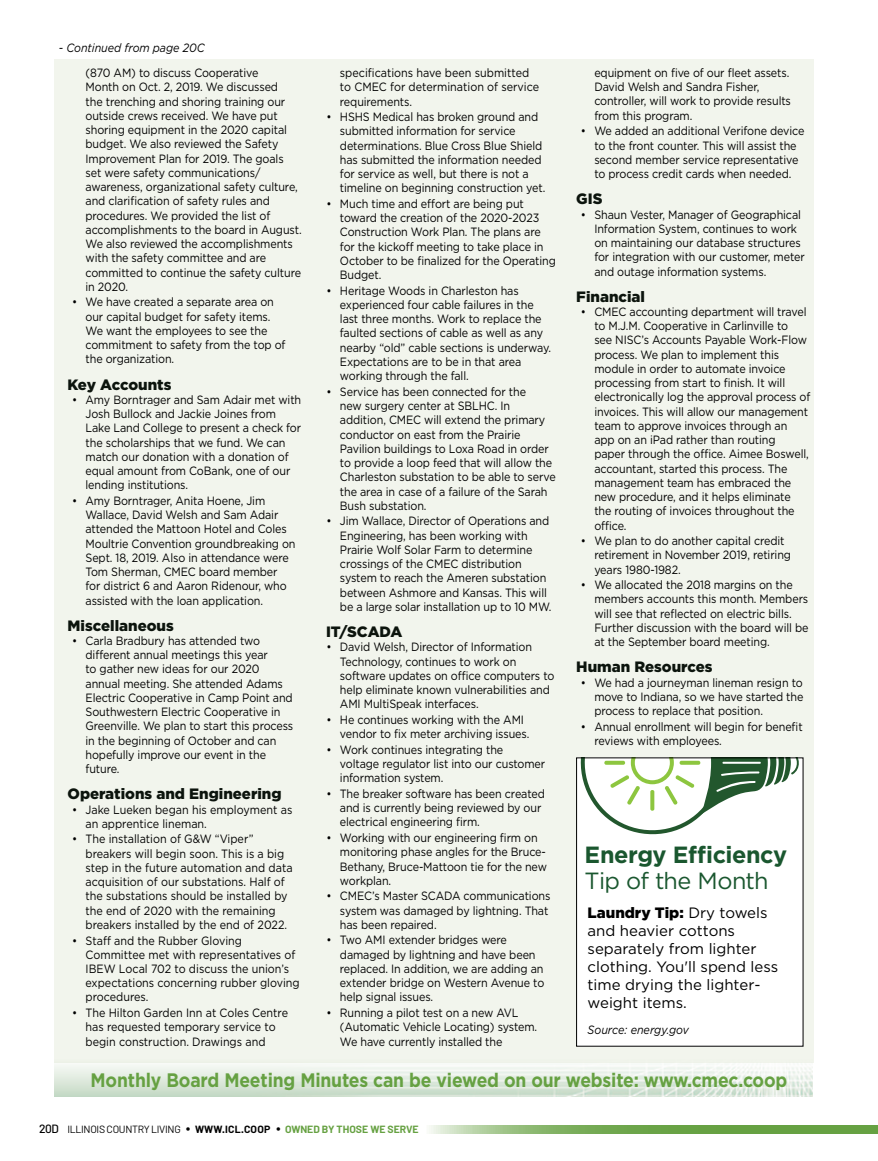
<style>
.page{position:relative;width:878px;height:1161px;background:#fff}
.page>*{position:absolute;margin:0;border:0;box-sizing:border-box;transform-origin:0 0}
.t1{font:700 23.4px "Gotham";letter-spacing:-.02em;color:#1a572f}
.t2{font:23.4px "Gotham";letter-spacing:-.03em;color:#1a572f}
.t3{font:700 19.5px "Gotham";letter-spacing:-.01em;color:#66a142;scale:.9 1}
.t4{font:15px/18px "Gotham";color:#000}
.t5{font:900 15px "Gotham";color:#0c140d}
.t6{font:12px/14.2px "Gotham";letter-spacing:-.01em;color:#000;scale:.9 1}
.t7{font:italic 12px "Gotham";letter-spacing:-.005em;color:#000;scale:.9 1}
.t8{font:11.7px/14.2px "Gotham";letter-spacing:-.01em;color:#000}
.t9{font:10.5px "Barlow";letter-spacing:-.03em;color:#000}
.s1{font-weight:900}
.s2{font-weight:500;font-size:12px}
.s3{font-size:15px}
.s4{font-weight:700}
.s5{font-weight:700;color:#66a142}
</style>
<div class="page">
<svg style="left:429px;top:1125px;width:449px;height:8px;background:#7eaf5f"></svg>
<div style="left:54px;top:59px;width:759px;height:1004px;background:#f2f5ed"></div>
<img style="left:54px;top:1064px;width:758px;height:32px">
<div style="left:576px;top:758px;width:226px;height:289px;background:#fff"></div>
<svg style="left:580px;top:760px;width:219px;height:75px"></svg>
<div style="left:576px;top:758px;width:227px;height:289px;border:1px solid #000"></div>
<p class="t7" style="left:59px;top:40px;width:163px">- Continued from page 20C</p>
<p class="t6" style="left:86px;top:65px;width:241px">(870 AM) to discuss Cooperative<br>Month on Oct. 2, 2019. We discussed<br>the trenching and shoring training our outside crews received. We have put shoring equipment in the 2020 capital budget. We also reviewed the Safety Improvement Plan for 2019. The goals set were safety communications/ awareness, organizational safety culture, and clarification of safety rules and procedures. We provided the list of accomplishments to the board in August.<br>We also reviewed the accomplishments with the safety committee and are committed to continue the safety culture in 2020.</p>
<p class="t6" style="left:86px;top:295px;width:224px;text-indent:-14px">• We have created a separate area on our capital budget for safety items.<br>We want the employees to see the commitment to safety from the top of the organization.</p>
<p class="t5" style="left:68px;top:374px;width:105px">Key Accounts</p>
<p class="t6" style="left:86px;top:392px;width:241px;text-indent:-14px">• Amy Borntrager and Sam Adair met with Josh Bullock and Jackie Joines from Lake Land College to present a check for the scholarships that we fund. We can match our donation with a donation of equal amount from CoBank, one of our lending institutions.</p>
<p class="t6" style="left:86px;top:493px;width:235px;text-indent:-14px">• Amy Borntrager, Anita Hoene, Jim Wallace, David Welsh and Sam Adair attended the Mattoon Hotel and Coles Moultrie Convention groundbreaking on Sept. 18, 2019. Also in attendance were Tom Sherman, CMEC board member for district 6 and Aaron Ridenour, who assisted with the loan application.</p>
<p class="t5" style="left:68px;top:615px;width:108px">Miscellaneous</p>
<p class="t6" style="left:86px;top:633px;width:232px;text-indent:-14px">• Carla Bradbury has attended two different annual meetings this year<br>to gather new ideas for our 2020 annual meeting. She attended Adams Electric Cooperative in Camp Point and Southwestern Electric Cooperative in Greenville. We plan to start this process in the beginning of October and can hopefully improve our event in the future.</p>
<p class="t5" style="left:68px;top:784px;width:215px">Operations and Engineering</p>
<p class="t6" style="left:86px;top:802px;width:231px;text-indent:-14px">• Jake Lueken began his employment as an apprentice lineman.</p>
<p class="t6" style="left:86px;top:832px;width:231px;text-indent:-14px">• The installation of G&amp;W “Viper” breakers will begin soon. This is a big step in the future automation and data acquisition of our substations. Half of the substations should be installed by the end of 2020 with the remaining breakers installed by the end of 2022.</p>
<p class="t6" style="left:86px;top:933px;width:239px;text-indent:-14px">• Staff and the Rubber Gloving<br>Committee met with representatives of<br>IBEW Local 702 to discuss the union’s expectations concerning rubber gloving procedures.</p>
<p class="t6" style="left:86px;top:1005px;width:226px;text-indent:-14px">• The Hilton Garden Inn at Coles Centre has requested temporary service to begin construction. Drawings and</p>
<p class="t6" style="left:340px;top:65px;width:223px">specifications have been submitted to CMEC for determination of service requirements.</p>
<p class="t6" style="left:340px;top:109px;width:230px;text-indent:-14px">• HSHS Medical has broken ground and submitted information for service determinations. Blue Cross Blue Shield has submitted the information needed for service as well, but there is not a timeline on beginning construction yet.</p>
<p class="t6" style="left:340px;top:196px;width:241px;text-indent:-14px">• Much time and effort are being put toward the creation of the 2020-2023<br>Construction Work Plan. The plans are for the kickoff meeting to take place in<br>October to be finalized for the Operating<br>Budget.</p>
<p class="t6" style="left:340px;top:283px;width:236px;text-indent:-14px">• Heritage Woods in Charleston has experienced four cable failures in the last three months. Work to replace the faulted sections of cable as well as any nearby “old” cable sections is underway.<br>Expectations are to be in that area working through the fall.</p>
<p class="t6" style="left:340px;top:384px;width:241px;text-indent:-14px">• Service has been connected for the<br>new surgery center at SBLHC. In addition, CMEC will extend the primary conductor on east from the Prairie Pavilion buildings to Loxa Road in order to provide a loop feed that will allow the Charleston substation to be able to serve the area in case of a failure of the Sarah Bush substation.</p>
<p class="t6" style="left:340px;top:514px;width:237px;text-indent:-14px">• Jim Wallace, Director of Operations and Engineering, has been working with Prairie Wolf Solar Farm to determine crossings of the CMEC distribution system to reach the Ameren substation between Ashmore and Kansas. This will be a large solar installation up to 10 MW.</p>
<p class="t5" style="left:326px;top:622px;width:78px">IT/SCADA</p>
<p class="t6" style="left:340px;top:640px;width:240px;text-indent:-14px">• David Welsh, Director of Information Technology, continues to work on software updates on office computers to help eliminate known vulnerabilities and AMI MultiSpeak interfaces.</p>
<p class="t6" style="left:340px;top:712px;width:212px;text-indent:-14px">• He continues working with the AMI vendor to fix meter archiving issues.</p>
<p class="t6" style="left:340px;top:742px;width:230px;text-indent:-14px">• Work continues integrating the voltage regulator list into our customer information system.</p>
<p class="t6" style="left:340px;top:786px;width:229px;text-indent:-14px">• The breaker software has been created and is currently being reviewed by our electrical engineering firm.</p>
<p class="t6" style="left:340px;top:830px;width:231px;text-indent:-14px">• Working with our engineering firm on monitoring phase angles for the Bruce-<br>Bethany, Bruce-Mattoon tie for the new workplan.</p>
<p class="t6" style="left:340px;top:889px;width:235px;text-indent:-14px">• CMEC’s Master SCADA communications system was damaged by lightning. That has been repaired.</p>
<p class="t6" style="left:340px;top:933px;width:229px;text-indent:-14px">• Two AMI extender bridges were damaged by lightning and have been replaced. In addition, we are adding an extender bridge on Western Avenue to help signal issues.</p>
<p class="t6" style="left:340px;top:1005px;width:221px;text-indent:-14px">• Running a pilot test on a new AVL (Automatic Vehicle Locating) system.<br>We have currently installed the</p>
<p class="t6" style="left:594px;top:65px;width:220px">equipment on five of our fleet assets.<br>David Welsh and Sandra Fisher, controller, will work to provide results from this program.</p>
<p class="t6" style="left:594px;top:124px;width:235px;text-indent:-14px">• We added an additional Verifone device to the front counter. This will assist the second member service representative to process credit cards when needed.</p>
<p class="t5" style="left:576px;top:189px;width:28px">GIS</p>
<p class="t6" style="left:594px;top:207px;width:235px;text-indent:-14px">• Shaun Vester, Manager of Geographical Information System, continues to work on maintaining our database structures for integration with our customer, meter and outage information systems.</p>
<p class="t5" style="left:576px;top:286px;width:70px">Financial</p>
<p class="t6" style="left:594px;top:304px;width:242px;text-indent:-14px">• CMEC accounting department will travel to M.J.M. Cooperative in Carlinville to<br>see NISC’s Accounts Payable Work-Flow process. We plan to implement this module in order to automate invoice processing from start to finish. It will electronically log the approval process of invoices. This will allow our management team to approve invoices through an app on an iPad rather than routing<br>paper through the office. Aimee Boswell, accountant, started this process. The management team has embraced the new procedure, and it helps eliminate the routing of invoices throughout the office.</p>
<p class="t6" style="left:594px;top:534px;width:220px;text-indent:-14px">• We plan to do another capital credit retirement in November 2019, retiring years 1980-1982.</p>
<p class="t6" style="left:594px;top:578px;width:239px;text-indent:-14px">• We allocated the 2018 margins on the members accounts this month. Members will see that reflected on electric bills.<br>Further discussion with the board will be at the September board meeting.</p>
<p class="t5" style="left:576px;top:657px;width:138px">Human Resources</p>
<p class="t6" style="left:594px;top:675px;width:234px;text-align:justify;text-indent:-14px">• We had a journeyman lineman resign to move to Indiana, so we have started the process to replace that position.</p>
<p class="t6" style="left:594px;top:719px;width:233px;text-indent:-14px">• Annual enrollment will begin for benefit reviews with employees.</p>
<h1 class="t1" style="left:584px;top:840px;width:204px">Energy Efficiency</h1>
<h1 class="t2" style="left:584px;top:866px;width:185px">Tip of the Month</h1>
<p class="t8" style="left:584px;top:904px;width:216px">Trim your holiday energy costs by choosing energy efficient LED lights!<br>LED holiday lights use less energy and can last up to 40 seasons.<br>They’re also easier to install – you can connect up to 25 LED strings without overloading a wall socket!</p>
<p class="t4" style="left:587px;top:904px;width:192px"><span class="s1">Laundry Tip:</span> Dry towels and heavier cottons separately from lighter clothing. You'll spend less time drying the lighter&shy;weight items.</p>
<p class="t7" style="left:587px;top:1023px;width:114px">Source: energy.gov</p>
<h2 class="t3" style="left:91px;top:1067px;width:775px">Monthly Board Meeting Minutes can be viewed on our website: www.cmec.coop</h2>
<p class="t9" style="left:39px;top:1123px;width:381px"><span class="s2">20d</span> ILLINOIS COUNTRY LIVING <span class="s3">•</span> <span class="s4">WWW.ICL.COOP</span> <span class="s3">•</span> <span class="s5">OWNED BY THOSE WE SERVE</span></p>
</div>
